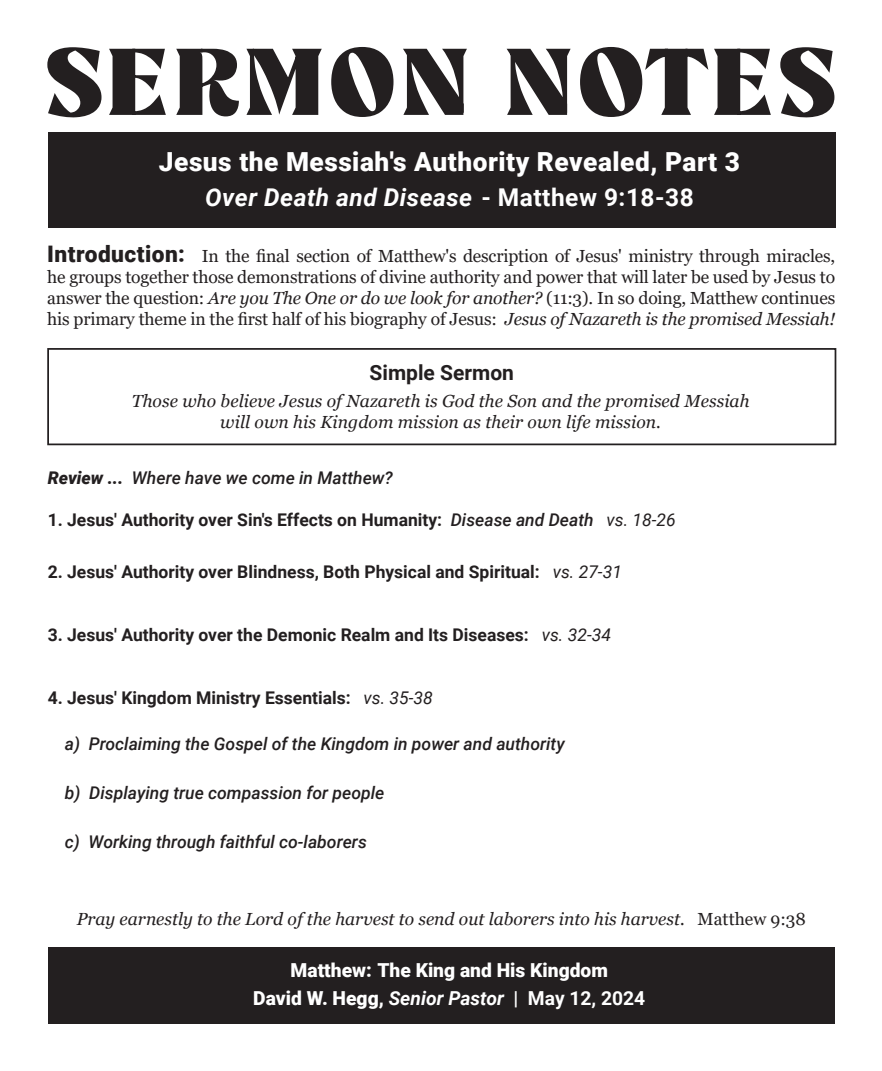
<style>
.page{position:relative;width:882px;height:1071px;background:#fff}
.page>*{position:absolute;margin:0;border:0;box-sizing:border-box;transform-origin:0 0}
.t1{font:94.5px "Mr Banks";letter-spacing:.03em;color:#231f20}
.t2{font:900 26.25px "Roboto";letter-spacing:.02em;color:#fff}
.t3{font:italic 700 24.5px "Roboto";letter-spacing:.02em;color:#fff}
.t4{font:700 21px "Roboto";color:#231f20}
.t5{font:900 19.25px/28px "Roboto";color:#fff;text-align:center}
.t6{font:17.5px/21px "Georgia";letter-spacing:-.01em;color:#231f20;text-align:justify}
.t7{font:700 17.5px "Roboto";color:#231f20}
.t8{font:italic 17.5px "Georgia";letter-spacing:.005em;color:#231f20}
.t9{font:italic 500 17.5px "Roboto";color:#231f20}
.s1{font-style:normal}
.s2{font-family:"Roboto";font-weight:900;font-size:22.75px}
.s3{font-style:italic}
.s4{font-weight:900}
.s5{font-weight:500;font-style:italic}
.s6{font-weight:400;font-style:italic}
.s7{font-weight:700;font-style:italic}
.s8{font-weight:700}
</style>
<div class="page">
<div style="left:48px;top:948px;width:787px;height:76px;background:#231f20"></div>
<div style="left:48px;top:133px;width:787px;height:95px;background:#231f20"></div>
<div style="left:47px;top:348px;width:789px;height:97px;border:2px solid #231f20"></div>
<p class="t1" style="left:46px;top:20px;width:790px">SERMON NOTES</p>
<p class="t2" style="left:159px;top:144px;width:582px">Jesus the Messiah's Authority Revealed, Part 3</p>
<p class="t3" style="left:205px;top:181px;width:490px">Over Death and Disease <span class="s1">- Matthew 9:18-38</span></p>
<p class="t6" style="left:47px;top:246px;width:790px"><span class="s2">Introduction:</span> In the final section of Matthew's description of Jesus' ministry through miracles, he groups together those demonstrations of divine authority and power that will later be used by Jesus to answer the question: <span class="s3">Are you The One or do we look for another?</span> (11:3). In so doing, Matthew continues his primary theme in the first half of his biography of Jesus: <span class="s3">Jesus of Nazareth is the promised Messiah!</span></p>
<p class="t4" style="left:370px;top:357px;width:146px">Simple Sermon</p>
<p class="t8" style="left:132px;top:390px;width:619px">Those who believe Jesus of Nazareth is God the Son and the promised Messiah</p>
<p class="t8" style="left:220px;top:411px;width:442px">will own his Kingdom mission as their own life mission.</p>
<p class="t9" style="left:48px;top:465px;width:347px"><span class="s4">Review ...</span> Where have we come in Matthew?</p>
<p class="t7" style="left:48px;top:507px;width:630px">1. Jesus' Authority over Sin's Effects on Humanity: <span class="s5">Disease and Death</span> <span class="s6">vs. 18-26</span></p>
<p class="t7" style="left:48px;top:560px;width:576px">2. Jesus' Authority over Blindness, Both Physical and Spiritual: <span class="s6">vs. 27-31</span></p>
<p class="t7" style="left:48px;top:623px;width:565px">3. Jesus' Authority over the Demonic Realm and Its Diseases: <span class="s6">vs. 32-34</span></p>
<p class="t7" style="left:48px;top:686px;width:387px">4. Jesus' Kingdom Ministry Essentials: <span class="s6">vs. 35-38</span></p>
<p class="t9" style="left:65px;top:731px;width:501px">a) Proclaiming the Gospel of the Kingdom in power and authority</p>
<p class="t9" style="left:65px;top:780px;width:321px">b) Displaying true compassion for people</p>
<p class="t9" style="left:65px;top:829px;width:303px">c) Working through faithful co-laborers</p>
<p class="t8" style="left:77px;top:907px;width:731px">Pray earnestly to the Lord of the harvest to send out laborers into his harvest. <span class="s1">Matthew 9:38</span></p>
<p class="t5" style="left:253px;top:955px;width:394px">Matthew: The King and His Kingdom<br>David W. Hegg, <span class="s7">Senior Pastor</span> <span class="s8">| May 12, 2024</span></p>
</div>
